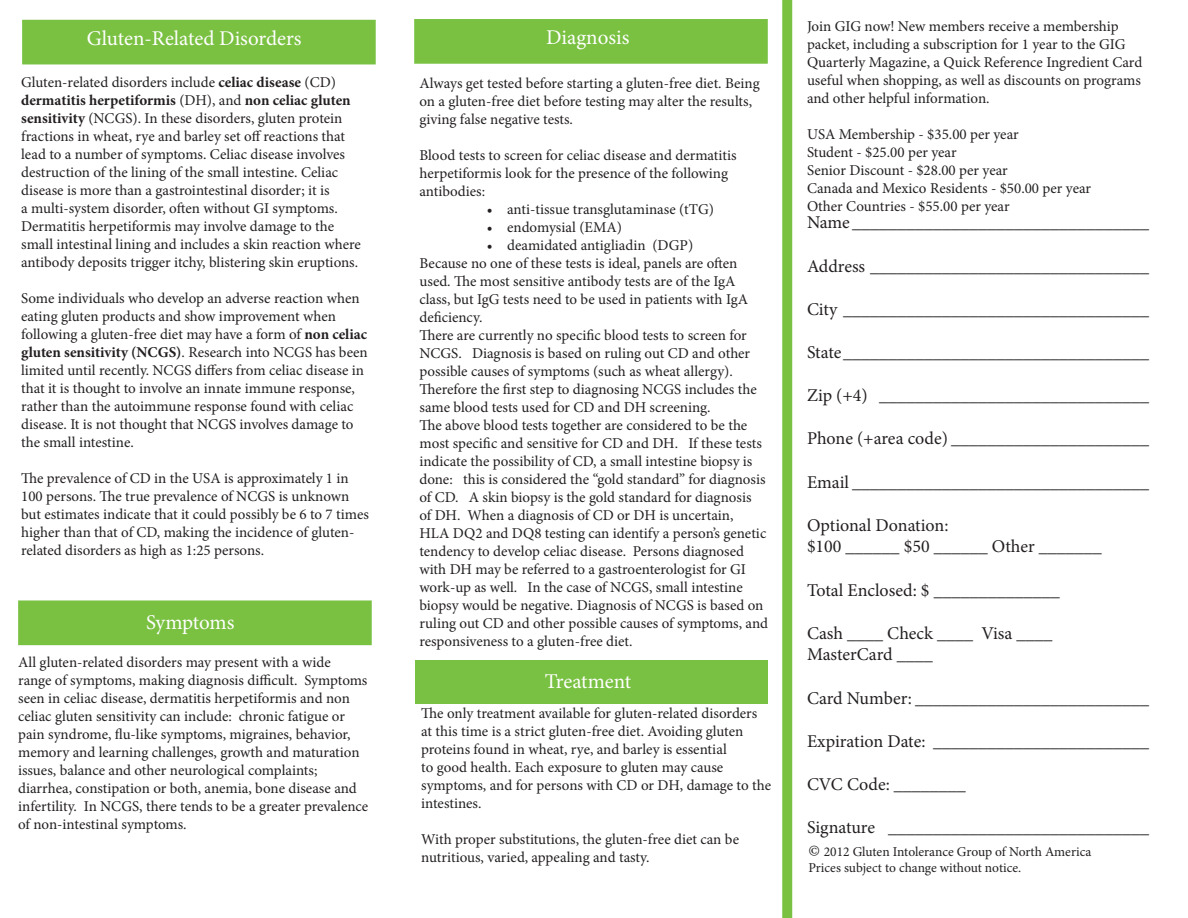
<style>
.page{position:relative;width:1188px;height:918px;background:#fff}
.page>*{position:absolute;margin:0;border:0;box-sizing:border-box;transform-origin:0 0}
.t1{font:21px "Minion Pro";letter-spacing:-.005em;color:#fff}
.t2{font:18px "Minion Pro";color:#231f20}
.t3{font:15px/18px "Minion Pro";color:#231f20}
.t4{font:13.5px "Minion Pro";letter-spacing:-.005em;color:#231f20}
.s1{font-weight:700}
.s2{font-size:16.5px}
</style>
<div class="page">
<div style="left:22px;top:20px;width:354px;height:44px;background:#7ac142"></div>
<div style="left:18px;top:600px;width:354px;height:45px;background:#7ac142;border:2px solid #79c142"></div>
<div style="left:414px;top:19px;width:354px;height:45px;background:#7ac142;border:2px solid #79c142"></div>
<div style="left:415px;top:660px;width:352px;height:43px;background:#79c142"></div>
<svg style="left:782px;top:0;width:10px;height:918px;background:#80c44b"></svg>
<p class="t1" style="left:87px;top:24px;width:216px">Gluten-Related Disorders</p>
<p class="t3" style="left:21px;top:73px;width:341px">Gluten-related disorders include <span class="s1">celiac disease</span> (CD) <span class="s1">dermatitis herpetiformis</span> (DH), and <span class="s1">non celiac gluten sensitivity</span> (NCGS). In these disorders, gluten protein fractions in wheat, rye and barley set off reactions that lead to a number of symptoms. Celiac disease involves destruction of the lining of the small intestine. Celiac disease is more than a gastrointestinal disorder; it is<br>a multi-system disorder, often without GI symptoms.<br>Dermatitis herpetiformis may involve damage to the small intestinal lining and includes a skin reaction where antibody deposits trigger itchy, blistering skin eruptions.</p>
<p class="t3" style="left:21px;top:289px;width:348px">Some individuals who develop an adverse reaction when eating gluten products and show improvement when following a gluten-free diet may have a form of <span class="s1">non celiac gluten sensitivity (NCGS)</span>. Research into NCGS has been limited until recently. NCGS differs from celiac disease in that it is thought to involve an innate immune response, rather than the autoimmune response found with celiac disease. It is not thought that NCGS involves damage to the small intestine.</p>
<p class="t3" style="left:21px;top:469px;width:349px">The prevalence of CD in the USA is approximately 1 in 100 persons. The true prevalence of NCGS is unknown but estimates indicate that it could possibly be 6 to 7 times higher than that of CD, making the incidence of gluten&shy;related disorders as high as 1:25 persons.</p>
<p class="t1" style="left:146px;top:608px;width:90px">Symptoms</p>
<p class="t3" style="left:18px;top:653px;width:352px">All gluten-related disorders may present with a wide<br>range of symptoms, making diagnosis difficult. Symptoms seen in celiac disease, dermatitis herpetiformis and non celiac gluten sensitivity can include: chronic fatigue or pain syndrome, flu-like symptoms, migraines, behavior, memory and learning challenges, growth and maturation issues, balance and other neurological complaints; diarrhea, constipation or both, anemia, bone disease and infertility. In NCGS, there tends to be a greater prevalence of non-intestinal symptoms.</p>
<p class="t1" style="left:546px;top:24px;width:85px">Diagnosis</p>
<p class="t3" style="left:419px;top:74px;width:342px">Always get tested before starting a gluten-free diet. Being on a gluten-free diet before testing may alter the results, giving false negative tests.</p>
<p class="t3" style="left:419px;top:146px;width:319px">Blood tests to screen for celiac disease and dermatitis herpetiformis look for the presence of the following antibodies:</p>
<p class="t3" style="left:487px;top:200px;width:228px">• anti-tissue transglutaminase (tTG)</p>
<p class="t3" style="left:487px;top:218px;width:137px">• endomysial (EMA)</p>
<p class="t3" style="left:487px;top:236px;width:208px">• deamidated antigliadin (DGP)</p>
<p class="t3" style="left:419px;top:254px;width:330px">Because no one of these tests is ideal, panels are often used. The most sensitive antibody tests are of the IgA class, but IgG tests need to be used in patients with IgA deficiency.</p>
<p class="t3" style="left:419px;top:326px;width:339px">There are currently no specific blood tests to screen for NCGS. Diagnosis is based on ruling out CD and other possible causes of symptoms (such as wheat allergy).<br>Therefore the first step to diagnosing NCGS includes the same blood tests used for CD and DH screening.</p>
<p class="t3" style="left:419px;top:416px;width:350px">The above blood tests together are considered to be the most specific and sensitive for CD and DH. If these tests indicate the possibility of CD, a small intestine biopsy is done: this is considered the “gold standard” for diagnosis of CD. A skin biopsy is the gold standard for diagnosis<br>of DH. When a diagnosis of CD or DH is uncertain,<br>HLA DQ2 and DQ8 testing can identify a person’s genetic tendency to develop celiac disease. Persons diagnosed with DH may be referred to a gastroenterologist for GI work-up as well. In the case of NCGS, small intestine biopsy would be negative. Diagnosis of NCGS is based on ruling out CD and other possible causes of symptoms, and responsiveness to a gluten-free diet.</p>
<p class="t1" style="left:545px;top:667px;width:88px">Treatment</p>
<p class="t3" style="left:421px;top:705px;width:351px">The only treatment available for gluten-related disorders at this time is a strict gluten-free diet. Avoiding gluten proteins found in wheat, rye, and barley is essential<br>to good health. Each exposure to gluten may cause symptoms, and for persons with CD or DH, damage to the intestines.</p>
<p class="t3" style="left:421px;top:831px;width:319px">With proper substitutions, the gluten-free diet can be nutritious, varied, appealing and tasty.</p>
<p class="t3" style="left:807px;top:17px;width:337px">Join GIG now! New members receive a membership packet, including a subscription for 1 year to the GIG Quarterly Magazine, a Quick Reference Ingredient Card useful when shopping, as well as discounts on programs and other helpful information.</p>
<p class="t3" style="left:807px;top:125px;width:213px">USA Membership - $35.00 per year</p>
<p class="t3" style="left:807px;top:143px;width:151px">Student - $25.00 per year</p>
<p class="t3" style="left:807px;top:161px;width:202px">Senior Discount - $28.00 per year</p>
<p class="t3" style="left:807px;top:179px;width:286px">Canada and Mexico Residents - $50.00 per year</p>
<p class="t3" style="left:807px;top:197px;width:204px">Other Countries - $55.00 per year</p>
<p class="t2" style="left:807px;top:211px;width:343px">Name_________________________________</p>
<p class="t2" style="left:807px;top:254px;width:343px">Address _______________________________</p>
<p class="t2" style="left:807px;top:297px;width:343px">City __________________________________</p>
<p class="t2" style="left:807px;top:340px;width:343px">State__________________________________</p>
<p class="t2" style="left:807px;top:383px;width:343px">Zip (+4) ______________________________</p>
<p class="t2" style="left:807px;top:427px;width:343px">Phone (+area code) ______________________</p>
<p class="t2" style="left:807px;top:470px;width:343px">Email _________________________________</p>
<p class="t2" style="left:807px;top:513px;width:143px">Optional Donation:</p>
<p class="t2" style="left:807px;top:535px;width:296px">$100 ______ $50 ______ Other _______</p>
<p class="t2" style="left:807px;top:578px;width:254px">Total Enclosed: $ ______________</p>
<p class="t2" style="left:807px;top:621px;width:247px">Cash ____ Check ____ Visa ____</p>
<p class="t2" style="left:807px;top:643px;width:127px">MasterCard ____</p>
<p class="t2" style="left:807px;top:686px;width:343px">Card Number: __________________________</p>
<p class="t2" style="left:807px;top:729px;width:343px">Expiration Date: ________________________</p>
<p class="t2" style="left:807px;top:772px;width:160px">CVC Code: ________</p>
<p class="t2" style="left:807px;top:815px;width:343px">Signature _____________________________</p>
<p class="t4" style="left:808px;top:843px;width:285px"><span class="s2">©</span> 2012 Gluten Intolerance Group of North America</p>
<p class="t4" style="left:808px;top:859px;width:214px">Prices subject to change without notice.</p>
</div>
